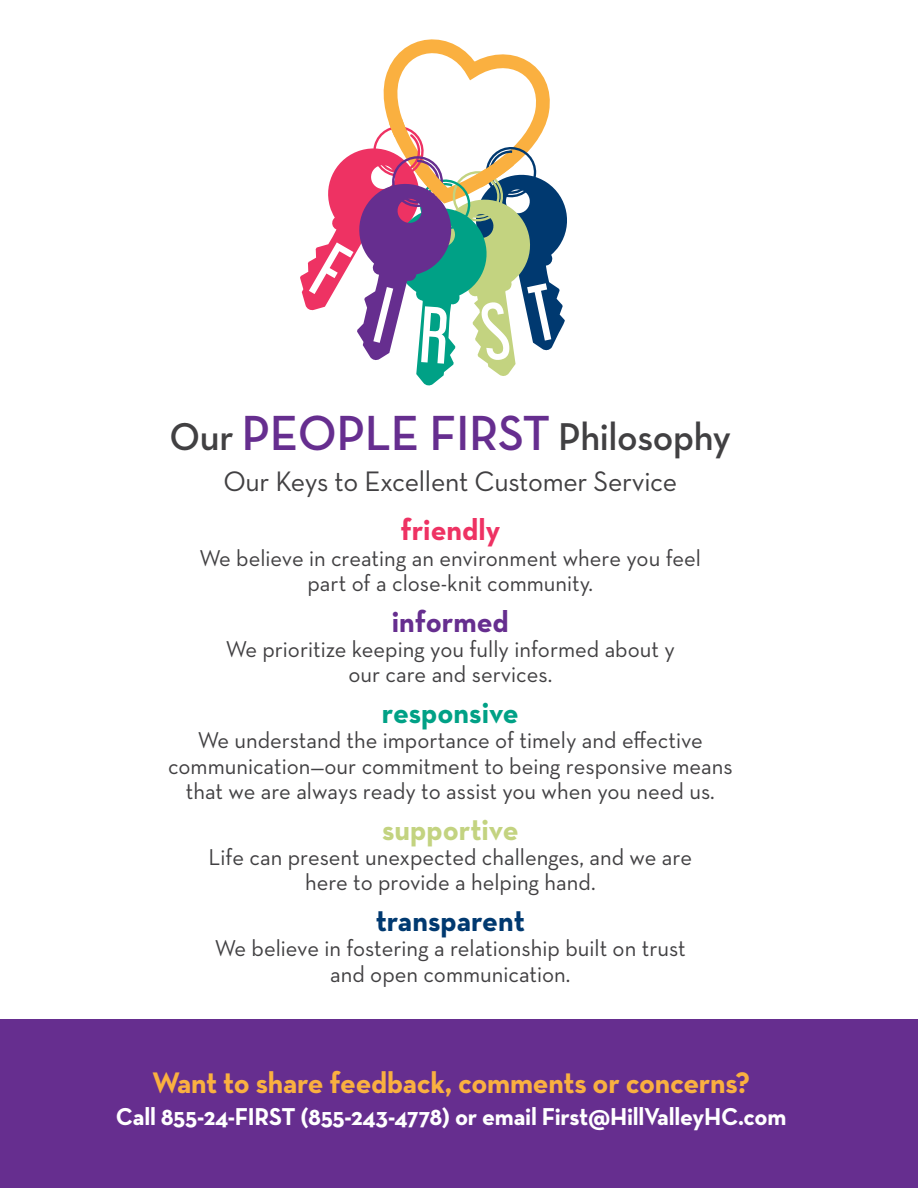
<style>
.page{position:relative;width:918px;height:1188px;background:#fff}
.page>*{position:absolute;margin:0;border:0;box-sizing:border-box;transform-origin:0 0}
.t1{font:600 39.45px "Neutraface Text";letter-spacing:-.01em;color:#414042}
.t2{font:700 30.45px "Neutraface Text";color:#003970}
.t3{font:700 30.45px "Neutraface Text";color:#00a186}
.t4{font:700 30.45px "Neutraface Text";color:#c3d380}
.t5{font:700 30.45px "Neutraface Text";color:#ee3263}
.t6{font:700 30.45px "Neutraface Text";color:#662e8f}
.t7{font:700 30.3px "Neutraface Text";letter-spacing:-.01em;color:#fab040}
.t8{font:28.65px "Neutraface Text";letter-spacing:-.01em;color:#414042}
.t9{font:700 24.9px "Neutraface Text";letter-spacing:-.01em;color:#fff}
.t10{font:23.25px/25px "Neutraface Text";color:#414042;text-align:center}
.s1{font-size:50.25px;color:#662e8f}
</style>
<div class="page">
<svg style="left:300px;top:39px;width:267px;height:347px"></svg>
<div style="left:0;top:1020px;width:918px;height:168px;background:#662e8f"></div>
<h1 class="t1" style="left:169px;top:412px;width:563px">Our <span class="s1">PEOPLE FIRST</span> Philosophy</h1>
<p class="t8" style="left:223px;top:463px;width:455px">Our Keys to Excellent Customer Service</p>
<h2 class="t5" style="left:400px;top:511px;width:101px">friendly</h2>
<p class="t10" style="left:200px;top:545px;width:503px">We believe in creating an environment where you feel part of a close-knit community.</p>
<h2 class="t6" style="left:392px;top:602px;width:119px">informed</h2>
<p class="t10" style="left:226px;top:636px;width:451px">We prioritize keeping you fully informed about y our care and services.</p>
<h2 class="t3" style="left:382px;top:693px;width:138px">responsive</h2>
<p class="t10" style="left:168px;top:728px;width:566px">We understand the importance of timely and effective communication—our commitment to being responsive means that we are always ready to assist you when you need us.</p>
<h2 class="t4" style="left:382px;top:810px;width:138px">supportive</h2>
<p class="t10" style="left:209px;top:844px;width:485px">Life can present unexpected challenges, and we are here to provide a helping hand.</p>
<h2 class="t2" style="left:376px;top:901px;width:151px">transparent</h2>
<p class="t10" style="left:215px;top:936px;width:472px">We believe in fostering a relationship built on trust and open communication.</p>
<h3 class="t7" style="left:152px;top:1064px;width:599px">Want to share feedback, comments or concerns?</h3>
<p class="t9" style="left:116px;top:1101px;width:672px">Call 855-24-FIRST (855-243-4778) or email First@HillValleyHC.com</p>
</div>
